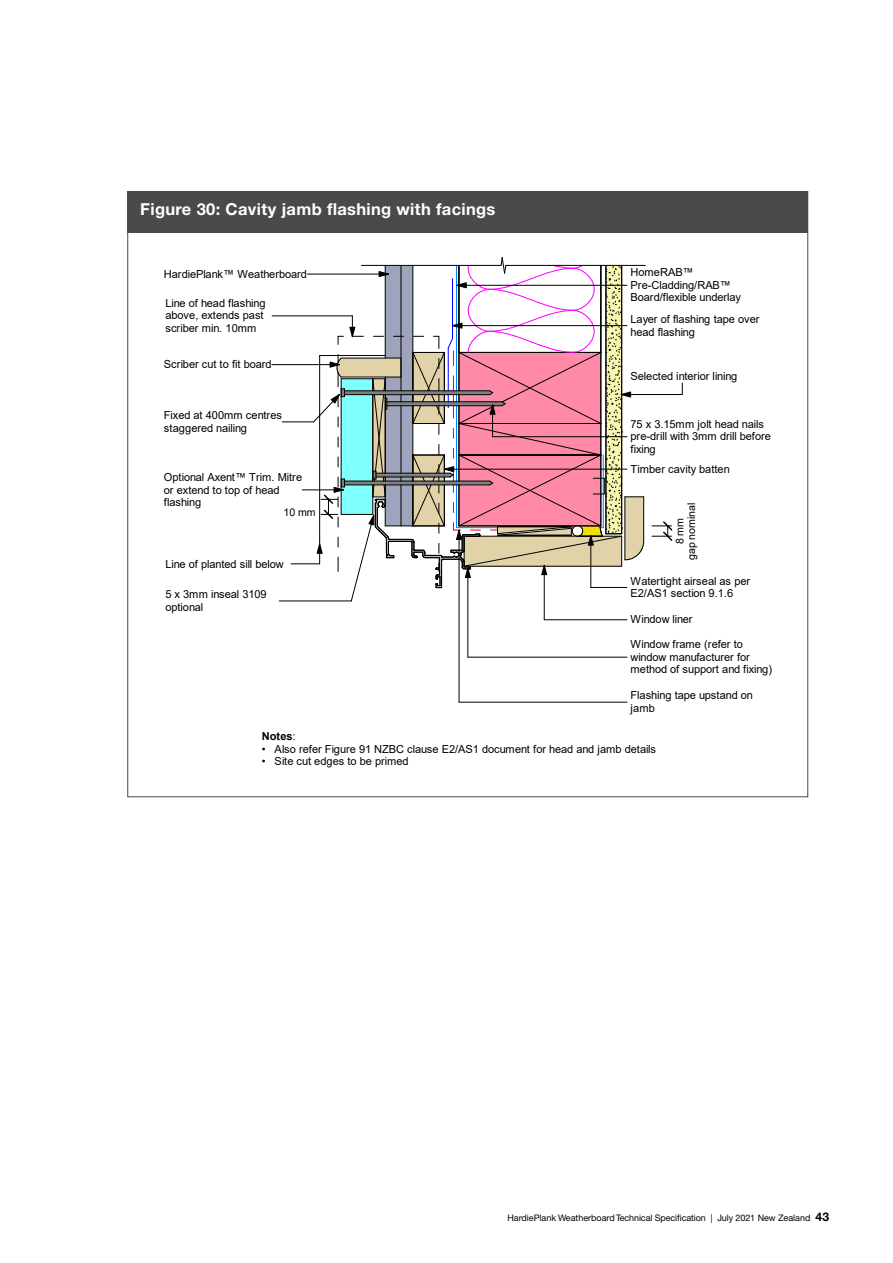
<style>
.page{position:relative;width:893px;height:1263px;background:#fff}
.page>*{position:absolute;margin:0;border:0;box-sizing:border-box;transform-origin:0 0}
.t1{font:700 16.5px "Helvetica Neue CE";letter-spacing:.02em;color:#fff}
.t2{font:11.1px/12.5px "Arial";letter-spacing:-.01em;color:#000}
.t3{font:700 11.1px "Arial";letter-spacing:-.01em;color:#000}
.t4{font:10.65px/11.7px "Arial";letter-spacing:-.005em;color:#000;text-align:center}
.t5{font:9px "Helvetica Neue CE";letter-spacing:-.01em;color:#000}
.s1{font-weight:400}
.s2{font-weight:700;font-size:12px}
</style>
<div class="page">
<div style="left:128px;top:191px;width:680px;height:42px;background:#4a4a49"></div>
<hr style="left:506px;top:265px;width:139px;height:1px;background:#000">
<hr style="left:544px;top:619px;width:83px;height:1px;background:#000">
<hr style="left:544px;top:565px;width:1px;height:55px;background:#000">
<hr style="left:459px;top:702px;width:168px;height:1px;background:#000">
<hr style="left:459px;top:530px;width:1px;height:172px;background:#000">
<hr style="left:272px;top:316px;width:80px;height:1px;background:#000">
<hr style="left:468px;top:657px;width:159px;height:1px;background:#000">
<hr style="left:468px;top:568px;width:1px;height:89px;background:#000">
<hr style="left:272px;top:364px;width:68px;height:1px;background:#000">
<hr style="left:282px;top:422px;width:32px;height:1px;background:#000">
<hr style="left:279px;top:601px;width:72px;height:1px;background:#000">
<svg style="left:652px;top:521px;width:21px;height:20px"></svg>
<hr style="left:621px;top:394px;width:61px;height:1px;background:#000">
<svg style="left:291px;top:257px;width:353px;height:344px"></svg>
<hr style="left:493px;top:436px;width:134px;height:1px;background:#000">
<hr style="left:492px;top:405px;width:1px;height:32px;background:#000">
<h1 class="t1" style="left:140px;top:199px;width:357px">Figure 30: Cavity jamb flashing with facings</h1>
<p class="t2" style="left:164px;top:267px;width:145px">HardiePlank™ Weatherboard</p>
<p class="t2" style="left:165px;top:297px;width:102px">Line of head flashing above, extends past scriber min. 10mm</p>
<p class="t2" style="left:164px;top:358px;width:109px">Scriber cut to fit board</p>
<p class="t2" style="left:164px;top:409px;width:119px">Fixed at 400mm centres staggered nailing</p>
<p class="t2" style="left:164px;top:471px;width:140px">Optional Axent™ Trim. Mitre or extend to top of head flashing</p>
<p class="t4" style="left:284px;top:506px;width:34px">10 mm</p>
<p class="t2" style="left:165px;top:557px;width:120px">Line of planted sill below</p>
<p class="t2" style="left:165px;top:588px;width:103px">5 x 3mm inseal 3109 optional</p>
<p class="t2" style="left:631px;top:266px;width:112px">HomeRAB™<br>Pre-Cladding/RAB™<br>Board/flexible underlay</p>
<p class="t2" style="left:631px;top:313px;width:130px">Layer of flashing tape over head flashing</p>
<p class="t2" style="left:631px;top:370px;width:108px">Selected interior lining</p>
<p class="t2" style="left:631px;top:418px;width:142px">75 x 3.15mm jolt head nails pre-drill with 3mm drill before fixing</p>
<p class="t2" style="left:631px;top:463px;width:101px">Timber cavity batten</p>
<p class="t4" style="left:674px;top:560px;width:59px;rotate:-90deg">8 mm<br>gap nominal</p>
<p class="t2" style="left:631px;top:574px;width:121px">Watertight airseal as per<br>E2/AS1 section 9.1.6</p>
<p class="t2" style="left:631px;top:613px;width:64px">Window liner</p>
<p class="t2" style="left:631px;top:638px;width:143px">Window frame (refer to window manufacturer for method of support and fixing)</p>
<p class="t2" style="left:631px;top:689px;width:124px">Flashing tape upstand on jamb</p>
<p class="t3" style="left:262px;top:728px;width:35px">Notes<span class="s1">:</span></p>
<p class="t2" style="left:262px;top:742px;width:396px">• Also refer Figure 91 NZBC clause E2/AS1 document for head and jamb details</p>
<p class="t2" style="left:262px;top:755px;width:148px">• Site cut edges to be primed</p>
<p class="t5" style="left:507px;top:1212px;width:323px">HardiePlank Weatherboard Technical Specification | July 2021 New Zealand <span class="s2">43</span></p>
</div>
